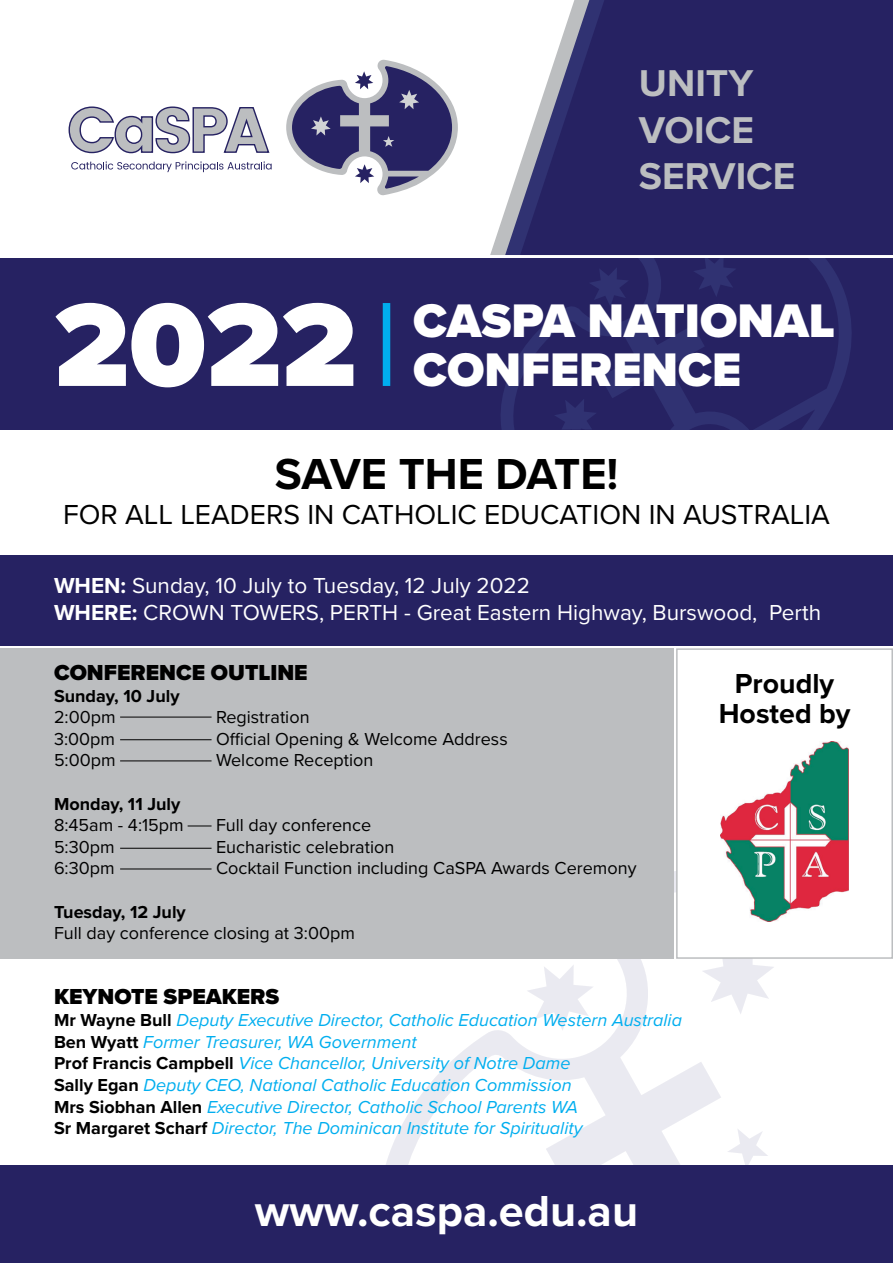
<style>
.page{position:relative;width:893px;height:1263px;background:#fff}
.page>*{position:absolute;margin:0;border:0;box-sizing:border-box;transform-origin:0 0}
.t1{font:900 122.7px "Proxima Nova";color:#fff}
.t2{font:900 48.9px/48.9px "Proxima Nova";color:#fff}
.t3{font:700 45px "Proxima Nova";color:#fff}
.t4{font:700 45px "Proxima Nova";letter-spacing:-.005em;color:#000}
.t5{font:700 38.7px/46.5px "Proxima Nova";color:#bcbec0}
.t6{font:28.5px "Proxima Nova";color:#000}
.t7{font:700 28.5px/30px "Proxima Nova";color:#000;text-align:center}
.t8{font:22.5px/27px "Proxima Nova";color:#fff}
.t9{font:900 22.5px "Proxima Nova";color:#000}
.t10{font:italic 18px/21.6px "Proxima Nova";color:#00aeef}
.t11{font:18px "Proxima Nova";color:#000}
.t12{font:700 18px "Proxima Nova";color:#000}
.s1{font-weight:700}
.s2{font-weight:700;font-style:normal;color:#000}
</style>
<div class="page">
<svg style="left:505px;top:165px;width:15px;height:90px"></svg>
<div style="left:0;top:258px;width:893px;height:171px;background:#262262"></div>
<svg style="left:501px;top:258px;width:351px;height:171px"></svg>
<svg style="left:589px;top:267px;width:40px;height:40px"></svg>
<svg style="left:693px;top:258px;width:43px;height:39px"></svg>
<svg style="left:708px;top:365px;width:25px;height:24px"></svg>
<svg style="left:520px;top:0;width:373px;height:255px;background:#35316c"></svg>
<svg style="left:386px;top:848px;width:335px;height:317px"></svg>
<svg style="left:527px;top:964px;width:67px;height:67px"></svg>
<svg style="left:702px;top:959px;width:72px;height:55px"></svg>
<svg style="left:728px;top:1129px;width:40px;height:36px"></svg>
<div style="left:0;top:648px;width:673px;height:311px;background:#bcbec0"></div>
<div style="left:677px;top:649px;width:215px;height:309px;background:#fff"></div>
<div style="left:676px;top:648px;width:217px;height:311px;border:2px solid #bcbec0"></div>
<div style="left:0;top:555px;width:893px;height:90px;background:#262262"></div>
<img style="left:720px;top:741px;width:129px;height:180px">
<div style="left:0;top:1165px;width:893px;height:98px;background:#262262"></div>
<div style="left:383px;top:303px;width:7px;height:83px;background:#00aeef"></div>
<hr style="left:120px;top:717px;width:92px;height:1px;background:#000">
<svg style="left:188px;top:826px;width:24px;height:1px"></svg>
<hr style="left:120px;top:848px;width:92px;height:1px;background:#000">
<hr style="left:120px;top:869px;width:92px;height:1px;background:#000">
<hr style="left:120px;top:739px;width:92px;height:1px;background:#000">
<hr style="left:120px;top:761px;width:92px;height:1px;background:#000">
<svg style="left:68px;top:106px;width:202px;height:48px"></svg>
<svg style="left:286px;top:60px;width:172px;height:136px"></svg>
<svg style="left:71px;top:161px;width:201px;height:11px"></svg>
<h3 class="t5" style="left:639px;top:59px;width:158px">UNITY<br>VOICE<br>SERVICE</h3>
<h1 class="t1" style="left:54px;top:253px;width:304px">2022</h1>
<h2 class="t2" style="left:413px;top:296px;width:423px">CASPA NATIONAL<br>CONFERENCE</h2>
<h3 class="t4" style="left:275px;top:441px;width:345px">SAVE THE DATE!</h3>
<h3 class="t6" style="left:63px;top:493px;width:768px">FOR ALL LEADERS IN CATHOLIC EDUCATION IN AUSTRALIA</h3>
<p class="t8" style="left:54px;top:570px;width:769px"><span class="s1">WHEN:</span> Sunday, 10 July to Tuesday, 12 July 2022<br><span class="s1">WHERE:</span> CROWN TOWERS, PERTH - Great Eastern Highway, Burswood, Perth</p>
<p class="t9" style="left:54px;top:656px;width:255px">CONFERENCE OUTLINE</p>
<p class="t12" style="left:54px;top:682px;width:127px">Sunday, 10 July</p>
<p class="t11" style="left:54px;top:704px;width:63px">2:00pm</p>
<p class="t11" style="left:216px;top:704px;width:95px">Registration</p>
<p class="t11" style="left:54px;top:725px;width:63px">3:00pm</p>
<p class="t11" style="left:216px;top:725px;width:293px">Official Opening &amp; Welcome Address</p>
<p class="t11" style="left:54px;top:747px;width:63px">5:00pm</p>
<p class="t11" style="left:216px;top:747px;width:159px">Welcome Reception</p>
<p class="t12" style="left:54px;top:790px;width:128px">Monday, 11 July</p>
<p class="t11" style="left:54px;top:812px;width:131px">8:45am - 4:15pm</p>
<p class="t11" style="left:216px;top:812px;width:157px">Full day conference</p>
<p class="t11" style="left:54px;top:833px;width:62px">5:30pm</p>
<p class="t11" style="left:216px;top:833px;width:180px">Eucharistic celebration</p>
<p class="t11" style="left:54px;top:855px;width:62px">6:30pm</p>
<p class="t11" style="left:216px;top:855px;width:422px">Cocktail Function including CaSPA Awards Ceremony</p>
<p class="t12" style="left:54px;top:898px;width:133px">Tuesday, 12 July</p>
<p class="t11" style="left:54px;top:920px;width:302px">Full day conference closing at 3:00pm</p>
<p class="t9" style="left:54px;top:980px;width:227px">KEYNOTE SPEAKERS</p>
<p class="t10" style="left:54px;top:1008px;width:629px"><span class="s2">Mr Wayne Bull</span> Deputy Executive Director, Catholic Education Western Australia <span class="s2">Ben Wyatt</span> Former Treasurer, WA Government<br><span class="s2">Prof Francis Campbell</span> Vice Chancellor, University of Notre Dame<br><span class="s2">Sally Egan</span> Deputy CEO, National Catholic Education Commission<br><span class="s2">Mrs Siobhan Allen</span> Executive Director, Catholic School Parents WA<br><span class="s2">Sr Margaret Scharf</span> Director, The Dominican Institute for Spirituality</p>
<h3 class="t3" style="left:255px;top:1177px;width:385px">www.caspa.edu.au</h3>
<h3 class="t7" style="left:719px;top:668px;width:133px">Proudly<br>Hosted by</h3>
</div>
